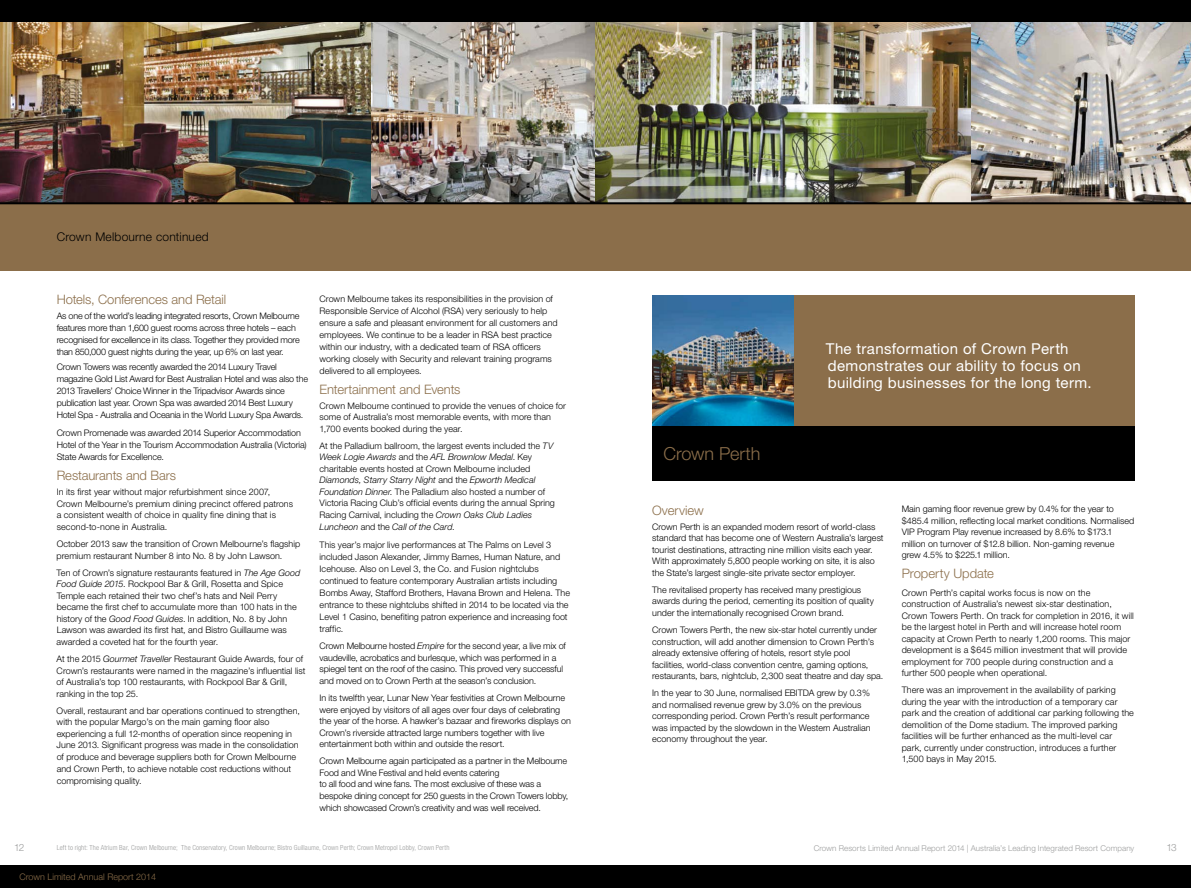
<style>
.page{position:relative;width:1191px;height:888px;background:#fff}
.page>*{position:absolute;margin:0;border:0;box-sizing:border-box;transform-origin:0 0}
.t1{font:300 18px "Helvetica Neue";letter-spacing:-.01em;color:#8b6e4a}
.t2{font:15px/17px "Helvetica Neue";letter-spacing:.02em;color:#fff}
.t3{font:300 13px "Helvetica Neue LT Std";letter-spacing:-.01em;color:#8b6e4a}
.t4{font:300 13px "Helvetica Neue";color:#8b6e4a}
.t5{font:300 12px "Helvetica Neue";letter-spacing:.02em;color:#000}
.t6{font:300 10px "Helvetica Neue LT Std";color:#9c9d9d}
.t7{font:300 9px/11.5px "Helvetica Neue LT Std";color:#000}
.t8{font:300 9px/11.5px "Helvetica Neue";color:#000}
.t9{font:300 9px/12px "Helvetica Neue LT Std";letter-spacing:-.02em;color:#000}
.t10{font:300 9px "Helvetica Neue";color:#8b6e4a}
.t11{font:300 8px "Helvetica Neue LT Std";letter-spacing:.01em;color:#9c9d9d}
.t12{font:300 condensed 7px "Helvetica Neue LT Std";letter-spacing:.015em;color:#9c9d9d}
.s1{font-style:italic}
</style>
<div class="page">
<div style="left:595px;top:865px;width:596px;height:22px;background:#000"></div>
<div style="left:595px;top:0;width:596px;height:23px;background:#000"></div>
<div style="left:0;top:0;width:595px;height:23px;background:#000"></div>
<div style="left:0;top:865px;width:595px;height:22px;background:#000"></div>
<div style="left:0;top:202px;width:595px;height:68px;background:#8b6e4a"></div>
<img style="left:0;top:23px;width:1191px;height:179px">
<hr style="left:0;top:202px;width:595px;height:2px;background:#000">
<div style="left:595px;top:202px;width:596px;height:68px;background:#8b6e4a"></div>
<div style="left:652px;top:425px;width:482px;height:55px;background:#000"></div>
<div style="left:652px;top:295px;width:482px;height:130px;background:#8b6e4a"></div>
<img style="left:652px;top:295px;width:141px;height:130px">
<img style="left:595px;top:23px;width:1px;height:180px">
<hr style="left:595px;top:202px;width:596px;height:2px;background:#000">
<p class="t6" style="left:14px;top:841px;width:12px">12</p>
<h3 class="t5" style="left:57px;top:229px;width:153px">Crown Melbourne continued</h3>
<h3 class="t3" style="left:57px;top:292px;width:171px">Hotels, Conferences and Retail</h3>
<p class="t9" style="left:57px;top:310px;width:245px">As one of the world’s leading integrated resorts, Crown Melbourne features more than 1,600 guest rooms across three hotels – each recognised for excellence in its class. Together they provided more than 850,000 guest nights during the year, up 6% on last year.</p>
<p class="t9" style="left:57px;top:360px;width:253px">Crown Towers was recently awarded the 2014 Luxury Travel magazine Gold List Award for Best Australian Hotel and was also the 2013 Travellers’ Choice Winner in the Tripadvisor Awards since publication last year. Crown Spa was awarded 2014 Best Luxury Hotel Spa - Australia and Oceania in the World Luxury Spa Awards.</p>
<p class="t7" style="left:57px;top:426px;width:251px;line-height:12px">Crown Promenade was awarded 2014 Superior Accommodation<br>Hotel of the Year in the Tourism Accommodation Australia (Victoria)<br>State Awards for Excellence.</p>
<h3 class="t3" style="left:57px;top:467px;width:121px">Restaurants and Bars</h3>
<p class="t7" style="left:57px;top:485px;width:238px">In its first year without major refurbishment since 2007, Crown Melbourne’s premium dining precinct offered patrons a consistent wealth of choice in quality fine dining that is second-to-none in Australia.</p>
<p class="t7" style="left:57px;top:537px;width:245px">October 2013 saw the transition of Crown Melbourne’s flagship premium restaurant Number 8 into No. 8 by John Lawson.</p>
<p class="t7" style="left:57px;top:566px;width:245px">Ten of Crown’s signature restaurants featured in <span class="s1">The Age Good Food Guide 2015</span>. Rockpool Bar &amp; Grill, Rosetta and Spice Temple each retained their two chef’s hats and Neil Perry became the first chef to accumulate more than 100 hats in the history of the <span class="s1">Good Food Guides</span>. In addition, No. 8 by John Lawson was awarded its first hat, and Bistro Guillaume was awarded a coveted hat for the fourth year.</p>
<p class="t7" style="left:57px;top:652px;width:250px">At the 2015 <span class="s1">Gourmet Traveller</span> Restaurant Guide Awards, four of Crown’s restaurants were named in the magazine’s influential list of Australia’s top 100 restaurants, with Rockpool Bar &amp; Grill, ranking in the top 25.</p>
<p class="t7" style="left:57px;top:704px;width:245px">Overall, restaurant and bar operations continued to strengthen, with the popular Margo’s on the main gaming floor also experiencing a full 12-months of operation since reopening in June 2013. Significant progress was made in the consolidation of produce and beverage suppliers both for Crown Melbourne and Crown Perth, to achieve notable cost reductions without compromising quality.</p>
<p class="t7" style="left:319px;top:292px;width:240px;line-height:12px">Crown Melbourne takes its responsibilities in the provision of Responsible Service of Alcohol (RSA) very seriously to help ensure a safe and pleasant environment for all customers and employees. We continue to be a leader in RSA best practice within our industry, with a dedicated team of RSA officers working closely with Security and relevant training programs delivered to all employees.</p>
<h3 class="t3" style="left:319px;top:381px;width:142px">Entertainment and Events</h3>
<p class="t7" style="left:319px;top:399px;width:248px">Crown Melbourne continued to provide the venues of choice for some of Australia’s most memorable events, with more than<br>1,700 events booked during the year.</p>
<p class="t7" style="left:319px;top:439px;width:237px">At the Palladium ballroom, the largest events included the <span class="s1">TV Week Logie Awards</span> and the <span class="s1">AFL Brownlow Medal</span>. Key charitable events hosted at Crown Melbourne included <span class="s1">Diamonds, Starry Starry Night</span> and the <span class="s1">Epworth Medical Foundation Dinner</span>. The Palladium also hosted a number of Victoria Racing Club’s official events during the annual Spring Racing Carnival, including the <span class="s1">Crown Oaks Club Ladies Luncheon</span> and the <span class="s1">Call of the Card</span>.</p>
<p class="t7" style="left:319px;top:538px;width:252px;line-height:12px">This year’s major live performances at The Palms on Level 3 included Jason Alexander, Jimmy Barnes, Human Nature, and Icehouse. Also on Level 3, the Co. and Fusion nightclubs continued to feature contemporary Australian artists including Bombs Away, Stafford Brothers, Havana Brown and Helena. The entrance to these nightclubs shifted in 2014 to be located via the Level 1 Casino, benefiting patron experience and increasing foot traffic.</p>
<p class="t7" style="left:319px;top:640px;width:248px">Crown Melbourne hosted <span class="s1">Empire</span> for the second year, a live mix of vaudeville, acrobatics and burlesque, which was performed in a spiegel tent on the roof of the casino. This proved very successful and moved on to Crown Perth at the season’s conclusion.</p>
<p class="t7" style="left:319px;top:691px;width:253px">In its twelfth year, Lunar New Year festivities at Crown Melbourne were enjoyed by visitors of all ages over four days of celebrating the year of the horse. A hawker’s bazaar and fireworks displays on Crown’s riverside attracted large numbers together with live entertainment both within and outside the resort.</p>
<p class="t7" style="left:319px;top:754px;width:250px">Crown Melbourne again participated as a partner in the Melbourne Food and Wine Festival and held events catering<br>to all food and wine fans. The most exclusive of these was a bespoke dining concept for 250 guests in the Crown Towers lobby, which showcased Crown’s creativity and was well received.</p>
<h1 class="t1" style="left:663px;top:443px;width:98px">Crown Perth</h1>
<h2 class="t2" style="left:826px;top:340px;width:267px">The transformation of Crown Perth demonstrates our ability to focus on building businesses for the long term.</h2>
<h3 class="t4" style="left:652px;top:502px;width:53px">Overview</h3>
<p class="t8" style="left:652px;top:520px;width:233px">Crown Perth is an expanded modern resort of world-class standard that has become one of Western Australia’s largest tourist destinations, attracting nine million visits each year.<br>With approximately 5,800 people working on site, it is also the State’s largest single-site private sector employer.</p>
<p class="t8" style="left:652px;top:583px;width:223px">The revitalised property has received many prestigious awards during the period, cementing its position of quality under the internationally recognised Crown brand.</p>
<p class="t8" style="left:652px;top:623px;width:233px">Crown Towers Perth, the new six-star hotel currently under construction, will add another dimension to Crown Perth’s already extensive offering of hotels, resort style pool facilities, world-class convention centre, gaming options, restaurants, bars, nightclub, 2,300 seat theatre and day spa.</p>
<p class="t8" style="left:652px;top:687px;width:220px">In the year to 30 June, normalised EBITDA grew by 0.3% and normalised revenue grew by 3.0% on the previous corresponding period. Crown Perth’s result performance was impacted by the slowdown in the Western Australian economy throughout the year.</p>
<p class="t8" style="left:901px;top:503px;width:234px">Main gaming floor revenue grew by 0.4% for the year to $485.4 million, reflecting local market conditions. Normalised VIP Program Play revenue increased by 8.6% to $173.1 million on turnover of $12.8 billion. Non-gaming revenue grew 4.5% to $225.1 million.</p>
<h3 class="t4" style="left:901px;top:565px;width:94px">Property Update</h3>
<p class="t8" style="left:901px;top:586px;width:234px">Crown Perth’s capital works focus is now on the construction of Australia’s newest six-star destination, Crown Towers Perth. On track for completion in 2016, it will be the largest hotel in Perth and will increase hotel room capacity at Crown Perth to nearly 1,200 rooms. This major development is a $645 million investment that will provide employment for 700 people during construction and a further 500 people when operational.</p>
<p class="t8" style="left:901px;top:684px;width:234px">There was an improvement in the availability of parking during the year with the introduction of a temporary car park and the creation of additional car parking following the demolition of the Dome stadium. The improved parking facilities will be further enhanced as the multi-level car park, currently under construction, introduces a further 1,500 bays in May 2015.</p>
<p class="t12" style="left:57px;top:842px;width:394px">Left to right: The Atrium Bar, Crown Melbourne; The Conservatory, Crown Melbourne; Bistro Guillaume, Crown Perth; Crown Metropol Lobby, Crown Perth</p>
<p class="t11" style="left:813px;top:843px;width:322px">Crown Resorts Limited Annual Report 2014 | Australia’s Leading Integrated Resort Company</p>
<p class="t6" style="left:1166px;top:841px;width:12px">13</p>
<p class="t10" style="left:20px;top:869px;width:138px">Crown Limited Annual Report 2014</p>
</div>
